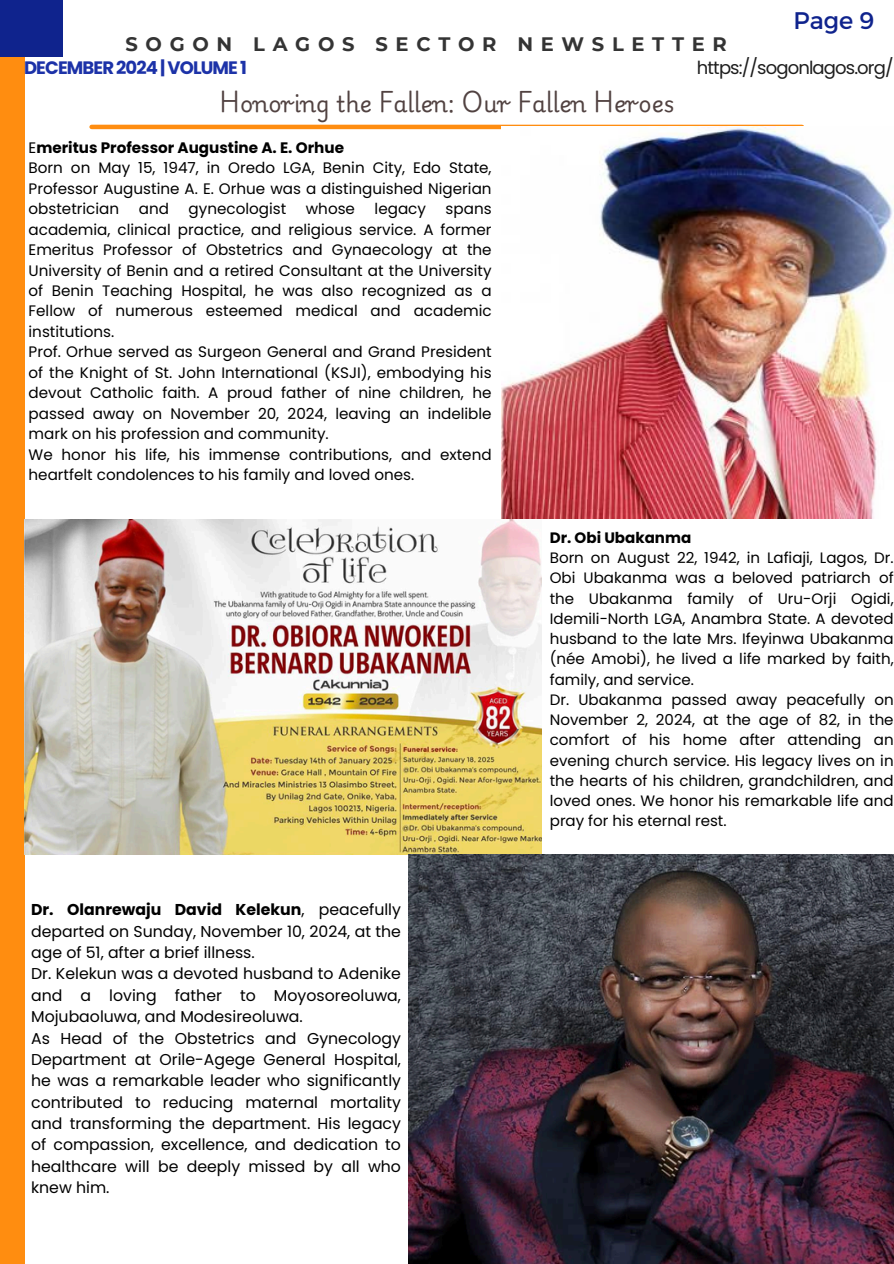
<style>
.page{position:relative;width:894px;height:1264px;background:#fff}
.page>*{position:absolute;margin:0;border:0;box-sizing:border-box;transform-origin:0 0}
.t1{font:24px "Montserrat";color:#0f238d}
.t2{font:22.5px "Playwrite US Modern";color:#514241}
.t3{font:700 19.5px "Montserrat";letter-spacing:.395em;color:#343434}
.t4{font:18px "Poppins";letter-spacing:-.05em;color:#1e1e1e}
.t5{font:700 18px "Poppins";letter-spacing:-.05em;color:#1c32a8}
.t6{font:15.75px/21.3px "Poppins";color:#000;text-align:justify}
.t7{font:15.15px/20.5px "Poppins";color:#000;text-align:justify}
.t8{font:700 15.15px "Poppins";color:#000}
.t9{font:15px/20.2px "Poppins";color:#000;text-align:justify}
.t10{font:700 15px "Poppins";color:#000}
.s1{font-weight:400}
.s2{font-weight:700}
</style>
<div class="page">
<div style="left:0;top:0;width:24px;height:1263px;background:#ff8d10"></div>
<div style="left:0;top:0;width:63px;height:56px;background:#0f238d"></div>
<hr style="left:92px;top:125px;width:709px;height:4px;background:#ff8d10">
<img style="left:24px;top:519px;width:518px;height:335px">
<img style="left:408px;top:854px;width:485px;height:409px">
<img style="left:501px;top:127px;width:391px;height:391px">
<p class="t1" style="left:793px;top:5px;width:82px">Page 9</p>
<h2 class="t3" style="left:125px;top:33px;width:602px">SOGON LAGOS SECTOR NEWSLETTER</h2>
<h3 class="t2" style="left:219px;top:91px;width:456px">Honoring the Fallen: Our Fallen Heroes</h3>
<h1 class="t8" style="left:29px;top:137px;width:317px"><span class="s1">E</span>meritus Professor Augustine A. E. Orhue</h1>
<p class="t7" style="left:29px;top:157px;width:464px">Born on May 15, 1947, in Oredo LGA, Benin City, Edo State, Professor Augustine A. E. Orhue was a distinguished Nigerian obstetrician</p>
<h1 class="t5" style="left:24px;top:55px;width:224px">DECEMBER 2024 | VOLUME 1</h1>
<p class="t4" style="left:696px;top:55px;width:198px">https://sogonlagos.org/</p>
<p class="t7" style="left:139px;top:198px;width:32px">and</p>
<p class="t7" style="left:188px;top:198px;width:99px">gynecologist</p>
<p class="t7" style="left:306px;top:198px;width:51px">whose</p>
<p class="t7" style="left:374px;top:198px;width:53px">legacy</p>
<p class="t7" style="left:29px;top:198px;width:464px;text-indent:417px">spans academia, clinical practice, and religious service. A former Emeritus Professor of Obstetrics and Gynaecology at the University of Benin and a retired Consultant at the University of Benin Teaching Hospital, he was also recognized as a Fellow of numerous esteemed medical and academic institutions.</p>
<p class="t7" style="left:29px;top:342px;width:464px">Prof. Orhue served as Surgeon General and Grand President of the Knight of St. John International (KSJI), embodying his devout Catholic faith. A proud father of nine children, he passed away on November 20, 2024, leaving an indelible mark on his profession and community.</p>
<p class="t7" style="left:29px;top:444px;width:464px">We honor his life, his immense contributions, and extend heartfelt condolences to his family and loved ones.</p>
<p class="t6" style="left:31px;top:899px;width:371px"><span class="s2">Dr. Olanrewaju David Kelekun</span>, peacefully departed on Sunday, November 10, 2024, at the age of 51, after a brief illness.</p>
<p class="t6" style="left:31px;top:963px;width:371px">Dr. Kelekun was a devoted husband to Adenike and a loving father to Moyosoreoluwa, Mojubaoluwa, and Modesireoluwa.</p>
<p class="t6" style="left:31px;top:1027px;width:371px">As Head of the Obstetrics and Gynecology Department at Orile-Agege General Hospital, he was a remarkable leader who significantly contributed to reducing maternal mortality and transforming the department. His legacy of compassion, excellence, and dedication to healthcare will be deeply missed by all who knew him.</p>
<p class="t10" style="left:549px;top:527px;width:143px">Dr. Obi Ubakanma</p>
<p class="t9" style="left:549px;top:547px;width:345px">Born on August 22, 1942, in Lafiaji, Lagos, Dr.<br>Obi Ubakanma was a beloved patriarch of the Ubakanma family of Uru-Orji Ogidi, Idemili-North LGA, Anambra State. A devoted husband to the late Mrs. Ifeyinwa Ubakanma (née Amobi), he lived a life marked by faith, family, and service.</p>
<p class="t9" style="left:549px;top:689px;width:345px">Dr. Ubakanma passed away peacefully on November 2, 2024, at the age of 82, in the comfort of his home after attending an evening church service. His legacy lives on in the hearts of his children, grandchildren, and loved ones. We honor his remarkable life and pray for his eternal rest.</p>
</div>
